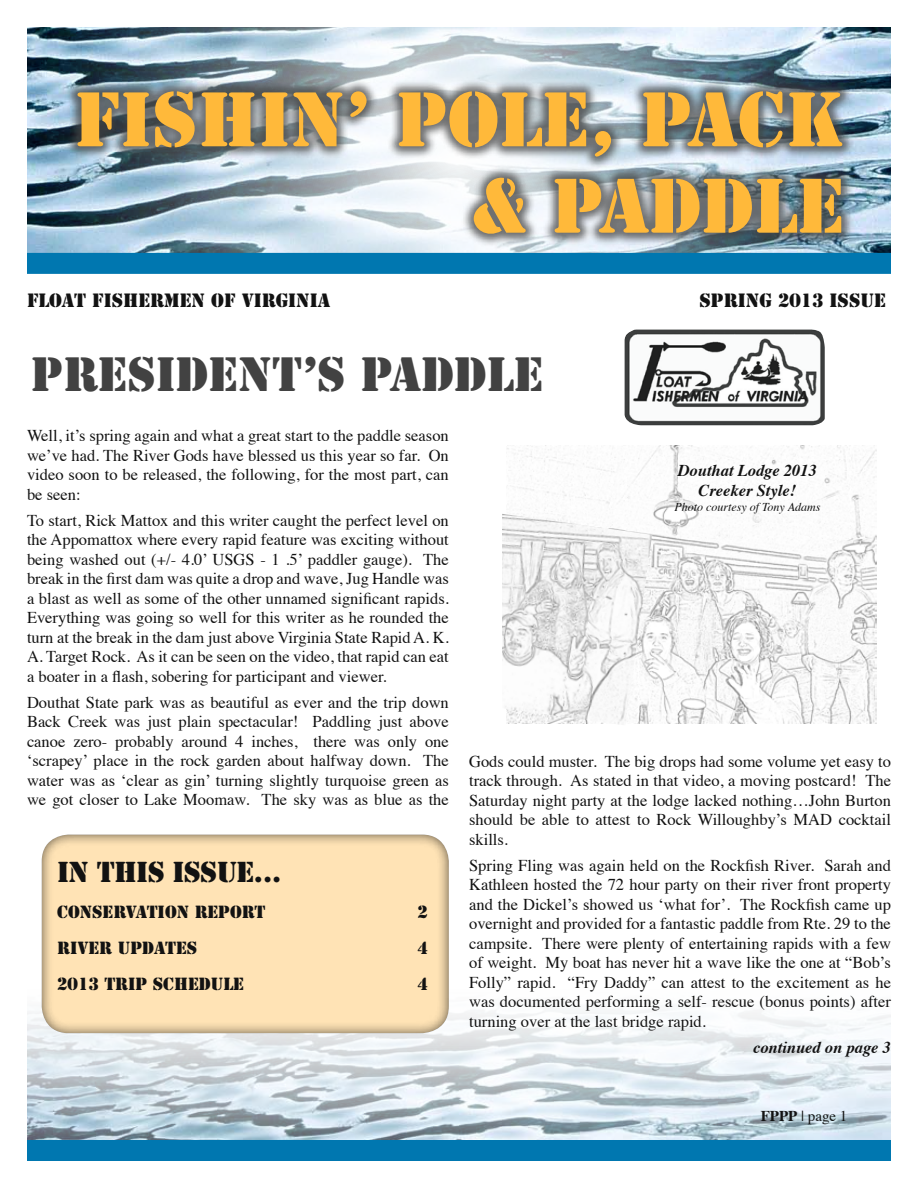
<style>
.page{position:relative;width:918px;height:1188px;background:#fff}
.page>*{position:absolute;margin:0;border:0;box-sizing:border-box;transform-origin:0 0}
.t1{font:72px/86.4px "Stencil Std";color:#ffb93a;text-align:right}
.t2{font:45px "Stencil Std";color:#424242}
.t3{font:27px "Stencil Std";letter-spacing:-.025em;color:#121212}
.t4{font:18px "Stencil Std";color:#121212}
.t5{font:16.5px/19.5px "Times";color:#121212;text-align:justify}
.t6{font:16.5px "Stencil Std";color:#121212}
.t7{font:italic 700 16.5px/19.5px "Times";color:#121212;text-align:center}
.t8{font:15px "Times";color:#121212}
.t9{font:italic 12px "Times";color:#121212}
.s1{font-weight:700}
</style>
<div class="page">
<img style="left:27px;top:27px;width:864px;height:226px">
<div style="left:64px;top:78px;width:791px;height:169px;background:#424242;opacity:.75"></div>
<img style="left:27px;top:1012px;width:864px;height:128px">
<div style="left:27px;top:1140px;width:864px;height:21px;background:#0077b0"></div>
<img style="left:625px;top:330px;width:200px;height:95px">
<div style="left:27px;top:253px;width:864px;height:21px;background:#0077b0"></div>
<div style="left:41px;top:824px;width:408px;height:210px;background:#121212;opacity:.75"></div>
<img style="left:507px;top:446px;width:370px;height:278px">
<img style="left:502px;top:512px;width:150px;height:212px">
<h1 class="t1" style="left:74px;top:77px;width:772px">FISHIN’ POLE, PACK &amp; PADDLE</h1>
<p class="t4" style="left:27px;top:289px;width:305px">FLOAT FISHERMEN OF VIRGINIA</p>
<p class="t4" style="left:700px;top:289px;width:188px">SPRING 2013 ISSUE</p>
<h2 class="t2" style="left:31px;top:345px;width:514px">PRESIDENT’S PADDLE</h2>
<p class="t5" style="left:27px;top:425px;width:423px">Well, it’s spring again and what a great start to the paddle season we’ve had. The River Gods have blessed us this year so far. On video soon to be released, the following, for the most part, can be seen:</p>
<p class="t5" style="left:27px;top:509px;width:423px">To start, Rick Mattox and this writer caught the perfect level on the Appomattox where every rapid feature was exciting without being washed out (+/- 4.0’ USGS - 1 .5’ paddler gauge). The break in the first dam was quite a drop and wave, Jug Handle was a blast as well as some of the other unnamed significant rapids.<br>Everything was going so well for this writer as he rounded the turn at the break in the dam just above Virginia State Rapid A. K.<br>A. Target Rock. As it can be seen on the video, that rapid can eat a boater in a flash, sobering for participant and viewer.</p>
<p class="t5" style="left:27px;top:691px;width:423px">Douthat State park was as beautiful as ever and the trip down Back Creek was just plain spectacular! Paddling just above canoe zero- probably around 4 inches, there was only one ‘scrapey’ place in the rock garden about halfway down. The water was as ‘clear as gin’ turning slightly turquoise green as we got closer to Lake Moomaw. The sky was as blue as the</p>
<p class="t7" style="left:678px;top:460px;width:141px">Douthat Lodge 2013<br>Creeker Style!</p>
<p class="t9" style="left:674px;top:496px;width:148px">Photo courtesy of Tony Adams</p>
<p class="t5" style="left:469px;top:750px;width:423px">Gods could muster. The big drops had some volume yet easy to track through. As stated in that video, a moving postcard! The Saturday night party at the lodge lacked nothing…John Burton should be able to attest to Rock Willoughby’s MAD cocktail skills.</p>
<p class="t5" style="left:469px;top:854px;width:423px">Spring Fling was again held on the Rockfish River. Sarah and Kathleen hosted the 72 hour party on their river front property and the Dickel’s showed us ‘what for’. The Rockfish came up overnight and provided for a fantastic paddle from Rte. 29 to the campsite. There were plenty of entertaining rapids with a few of weight. My boat has never hit a wave like the one at “Bob’s Folly” rapid. “Fry Daddy” can attest to the excitement as he was documented performing a self- rescue (bonus points) after turning over at the last bridge rapid.</p>
<p class="t7" style="left:753px;top:1036px;width:139px">continued on page 3</p>
<h3 class="t3" style="left:57px;top:854px;width:226px">IN THIS ISSUE...</h3>
<p class="t6" style="left:57px;top:901px;width:210px">CONSERVATION REPORT</p>
<p class="t6" style="left:417px;top:901px;width:12px">2</p>
<p class="t6" style="left:57px;top:937px;width:142px">RIVER UPDATES</p>
<p class="t6" style="left:417px;top:937px;width:12px">4</p>
<p class="t6" style="left:57px;top:973px;width:188px">2013 TRIP SCHEDULE</p>
<p class="t6" style="left:417px;top:973px;width:12px">4</p>
<p class="t8" style="left:761px;top:1102px;width:88px"><span class="s1">FPPP</span> | page 1</p>
</div>
